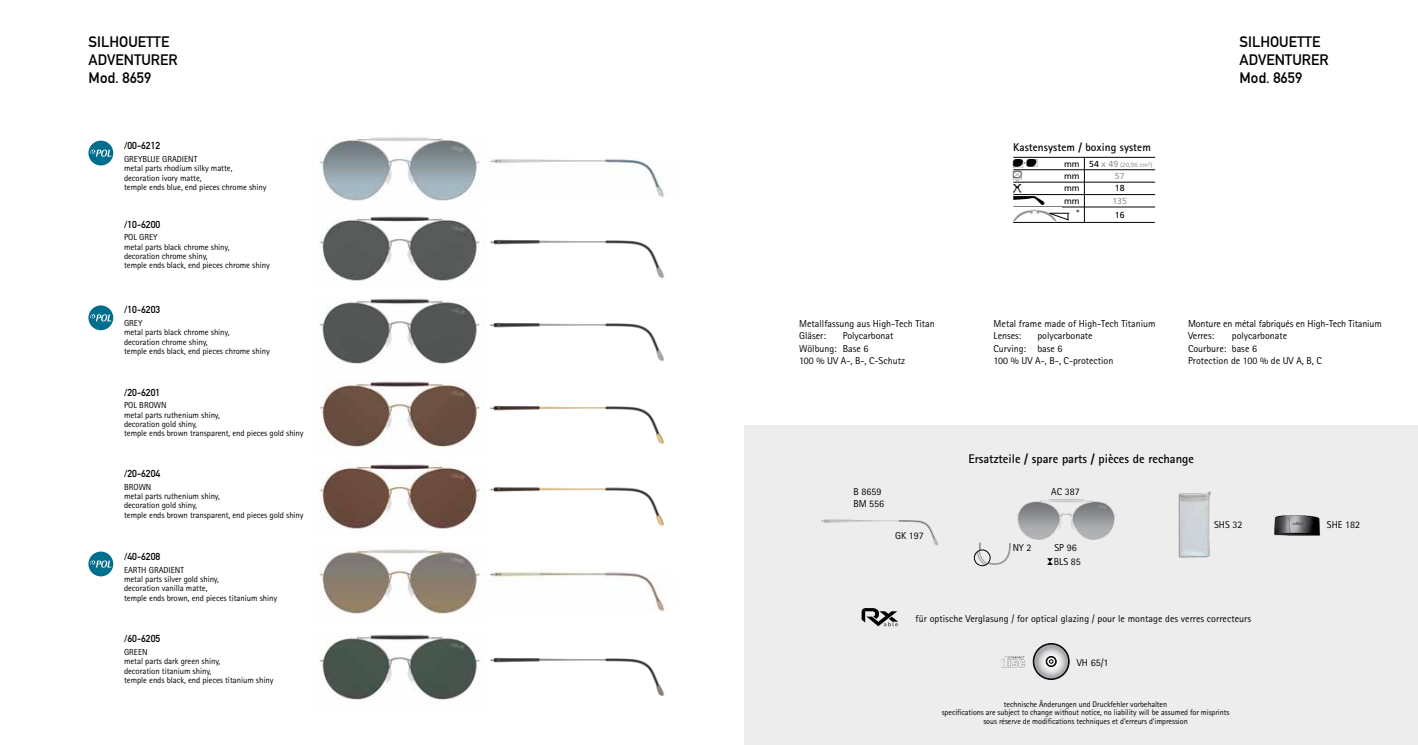
<style>
.page{position:relative;width:1418px;height:745px;background:#fff}
.page>*{position:absolute;margin:0;border:0;box-sizing:border-box;transform-origin:0 0}
.t1{font:15px/18px "DIN Mittelschrift";color:#000}
.t2{font:13.75px "Silhouette Font";color:#000}
.t3{font:700 12.5px "Rotis Sans Serif";color:#000}
.t4{font:700 11.25px "Rotis Sans Serif";letter-spacing:.005em;color:#000}
.t5{font:11.25px/12.4px "Silhouette Font";color:#000}
.t6{font:10px/12.5px "Rotis Sans Serif";color:#000}
.t7{font:10px "DIN Mittelschrift";color:#000}
.t8{font:8.75px/9.4px "Rotis Sans Serif";letter-spacing:-.01em;color:#000}
.t9{font:8.75px "Frutiger";letter-spacing:.005em;color:#000}
.t10{font:8.75px "Frutiger";color:#939598}
.t11{font:8.12px/8.8px "Rotis Sans Serif";letter-spacing:-.01em;color:#000;text-align:center}
.t12{font:6.25px "Frutiger";letter-spacing:.005em;color:#939598}
.s1{font-size:8.75px;color:#000}
.s2{font-size:8.75px}
</style>
<div class="page">
<hr style="left:1013px;top:157px;width:142px;height:1px;background:#000">
<hr style="left:1013px;top:169px;width:142px;height:1px;background:#000">
<hr style="left:1013px;top:182px;width:142px;height:1px;background:#000">
<hr style="left:1013px;top:194px;width:142px;height:1px;background:#000">
<hr style="left:1013px;top:207px;width:142px;height:1px;background:#000">
<hr style="left:1084px;top:157px;width:1px;height:65px;background:#000">
<hr style="left:1013px;top:222px;width:141px;height:1px;background:#000">
<img style="left:1013px;top:207px;width:48px;height:14px">
<svg style="left:1049px;top:213px;width:20px;height:7px"></svg>
<div style="left:744px;top:425px;width:673px;height:319px;background:#ededee"></div>
<img style="left:821px;top:519px;width:117px;height:27px">
<img style="left:1274px;top:515px;width:47px;height:21px">
<img style="left:490px;top:159px;width:178px;height:38px">
<img style="left:490px;top:239px;width:175px;height:39px">
<img style="left:490px;top:322px;width:175px;height:39px">
<img style="left:490px;top:405px;width:175px;height:39px">
<img style="left:490px;top:487px;width:175px;height:39px">
<img style="left:489px;top:571px;width:176px;height:40px">
<img style="left:490px;top:657px;width:175px;height:39px">
<img style="left:319px;top:137px;width:161px;height:64px">
<img style="left:319px;top:216px;width:161px;height:65px">
<img style="left:319px;top:298px;width:161px;height:66px">
<img style="left:313px;top:381px;width:167px;height:66px">
<img style="left:313px;top:464px;width:171px;height:65px">
<img style="left:319px;top:549px;width:161px;height:65px">
<img style="left:319px;top:634px;width:161px;height:66px">
<div style="left:88px;top:140px;width:25px;height:25px;background:#006f8d;border-radius:50%"></div>
<svg style="left:90px;top:149px;width:21px;height:8px"></svg>
<div style="left:88px;top:305px;width:25px;height:25px;background:#006f8d;border-radius:50%"></div>
<svg style="left:90px;top:314px;width:21px;height:7px"></svg>
<div style="left:88px;top:551px;width:25px;height:25px;background:#006f8d;border-radius:50%"></div>
<svg style="left:90px;top:560px;width:21px;height:7px"></svg>
<svg style="left:861px;top:608px;width:37px;height:18px"></svg>
<svg style="left:1008px;top:656px;width:16px;height:2px"></svg>
<svg style="left:1033px;top:643px;width:36px;height:36px"></svg>
<div style="left:1033px;top:643px;width:36px;height:36px;border:1px solid #000;border-radius:50%"></div>
<svg style="left:1033px;top:643px;width:35px;height:35px"></svg>
<div style="left:1033px;top:643px;width:35px;height:35px;border:1px solid #000;border-radius:50%"></div>
<div style="left:1046px;top:656px;width:10px;height:10px;border:1px solid #000;border-radius:50%"></div>
<div style="left:1046px;top:656px;width:9px;height:9px;border:1px solid #000;border-radius:50%"></div>
<svg style="left:1049px;top:659px;width:4px;height:4px"></svg>
<img style="left:1016px;top:499px;width:101px;height:41px">
<svg style="left:974px;top:542px;width:37px;height:23px"></svg>
<div style="left:974px;top:549px;width:16px;height:16px;border:1px solid #000;border-radius:50%"></div>
<svg style="left:1047px;top:558px;width:5px;height:6px"></svg>
<img style="left:1178px;top:491px;width:33px;height:67px">
<h1 class="t1" style="left:89px;top:33px;width:90px">SILHOUETTE<br>ADVENTURER<br>Mod. 8659</h1>
<p class="t7" style="left:124px;top:140px;width:38px">/00-6212</p>
<p class="t8" style="left:124px;top:154px;width:144px">GREYBLUE GRADIENT<br>metal parts rhodium silky matte, decoration ivory matte,<br>temple ends blue, end pieces chrome shiny</p>
<p class="t7" style="left:124px;top:218px;width:38px">/10-6200</p>
<p class="t8" style="left:124px;top:232px;width:147px">POL GREY<br>metal parts black chrome shiny,<br>decoration chrome shiny,<br>temple ends black, end pieces chrome shiny</p>
<p class="t7" style="left:124px;top:304px;width:38px">/10-6203</p>
<p class="t8" style="left:124px;top:318px;width:147px">GREY<br>metal parts black chrome shiny,<br>decoration chrome shiny,<br>temple ends black, end pieces chrome shiny</p>
<p class="t7" style="left:124px;top:386px;width:38px">/20-6201</p>
<p class="t8" style="left:124px;top:400px;width:181px">POL BROWN<br>metal parts ruthenium shiny,<br>decoration gold shiny,<br>temple ends brown transparent, end pieces gold shiny</p>
<p class="t7" style="left:124px;top:467px;width:38px">/20-6204</p>
<p class="t8" style="left:124px;top:481px;width:181px">BROWN<br>metal parts ruthenium shiny,<br>decoration gold shiny,<br>temple ends brown transparent, end pieces gold shiny</p>
<p class="t7" style="left:124px;top:550px;width:38px">/40-6208</p>
<p class="t8" style="left:124px;top:564px;width:155px">EARTH GRADIENT<br>metal parts silver gold shiny,<br>decoration vanilla matte,<br>temple ends brown, end pieces titanium shiny</p>
<p class="t7" style="left:124px;top:632px;width:38px">/60-6205</p>
<p class="t8" style="left:124px;top:646px;width:151px">GREEN<br>metal parts dark green shiny,<br>decoration titanium shiny,<br>temple ends black, end pieces titanium shiny</p>
<p class="t4" style="left:1013px;top:140px;width:139px">Kastensystem / boxing system</p>
<p class="t5" style="left:1013px;top:158px;width:27px">z</p>
<p class="t12" style="left:1064px;top:161px;width:90px"><span class="s1">mm 54</span> <span class="s2">x 49</span> (20,96 cm²)</p>
<h2 class="t2" style="left:1013px;top:168px;width:11px">t</h2>
<p class="t9" style="left:1064px;top:171px;width:17px">mm</p>
<p class="t10" style="left:1114px;top:171px;width:11px">57</p>
<p class="t5" style="left:1013px;top:183px;width:33px">h b</p>
<p class="t9" style="left:1064px;top:183px;width:17px">mm</p>
<p class="t9" style="left:1114px;top:183px;width:11px">18</p>
<p class="t9" style="left:1064px;top:195px;width:17px">mm</p>
<p class="t10" style="left:1112px;top:195px;width:16px">135</p>
<p class="t9" style="left:1076px;top:208px;width:5px">°</p>
<p class="t9" style="left:1114px;top:210px;width:11px">16</p>
<h1 class="t1" style="left:1239px;top:33px;width:90px">SILHOUETTE<br>ADVENTURER<br>Mod. 8659</h1>
<p class="t6" style="left:799px;top:317px;width:137px">Metallfassung aus High-Tech Titan<br>Gläser:</p>
<p class="t6" style="left:799px;top:329px;width:107px;text-indent:44px">Polycarbonat<br>Wölbung: Base 6<br>100 % UV A-, B-, C-Schutz</p>
<p class="t6" style="left:993px;top:317px;width:163px">Metal frame made of High-Tech Titanium<br>Lenses:</p>
<p class="t6" style="left:993px;top:329px;width:121px;text-indent:44px">polycarbonate<br>Curving: base 6<br>100 % UV A-, B-, C-protection</p>
<p class="t6" style="left:1188px;top:317px;width:195px">Monture en métal fabriqués en High-Tech Titanium<br>Verres:</p>
<p class="t6" style="left:1188px;top:329px;width:135px;text-indent:44px">polycarbonate<br>Courbure: base 6<br>Protection de 100 % de UV A, B, C</p>
<h3 class="t3" style="left:968px;top:451px;width:227px">Ersatzteile / spare parts / pièces de rechange</h3>
<p class="t6" style="left:853px;top:485px;width:32px;line-height:12px">B 8659<br>BM 556</p>
<p class="t6" style="left:1051px;top:485px;width:30px">AC 387</p>
<p class="t6" style="left:895px;top:528px;width:30px">GK 197</p>
<p class="t6" style="left:1012px;top:540px;width:20px">NY 2</p>
<p class="t6" style="left:1053px;top:539px;width:28px;line-height:14.4px">SP 96<br>BLS 85</p>
<p class="t6" style="left:1214px;top:518px;width:30px">SHS 32</p>
<p class="t6" style="left:915px;top:612px;width:337px">für optische Verglasung / for optical glazing / pour le montage des verres correcteurs</p>
<p class="t6" style="left:1076px;top:656px;width:33px">VH 65/1</p>
<p class="t11" style="left:941px;top:699px;width:289px">technische Änderungen und Druckfehler vorbehalten<br>specifications are subject to change without notice, no liability will be assumed for misprints sous réserve de modifications techniques et d'erreurs d'impression</p>
<p class="t6" style="left:1326px;top:518px;width:35px">SHE 182</p>
</div>
